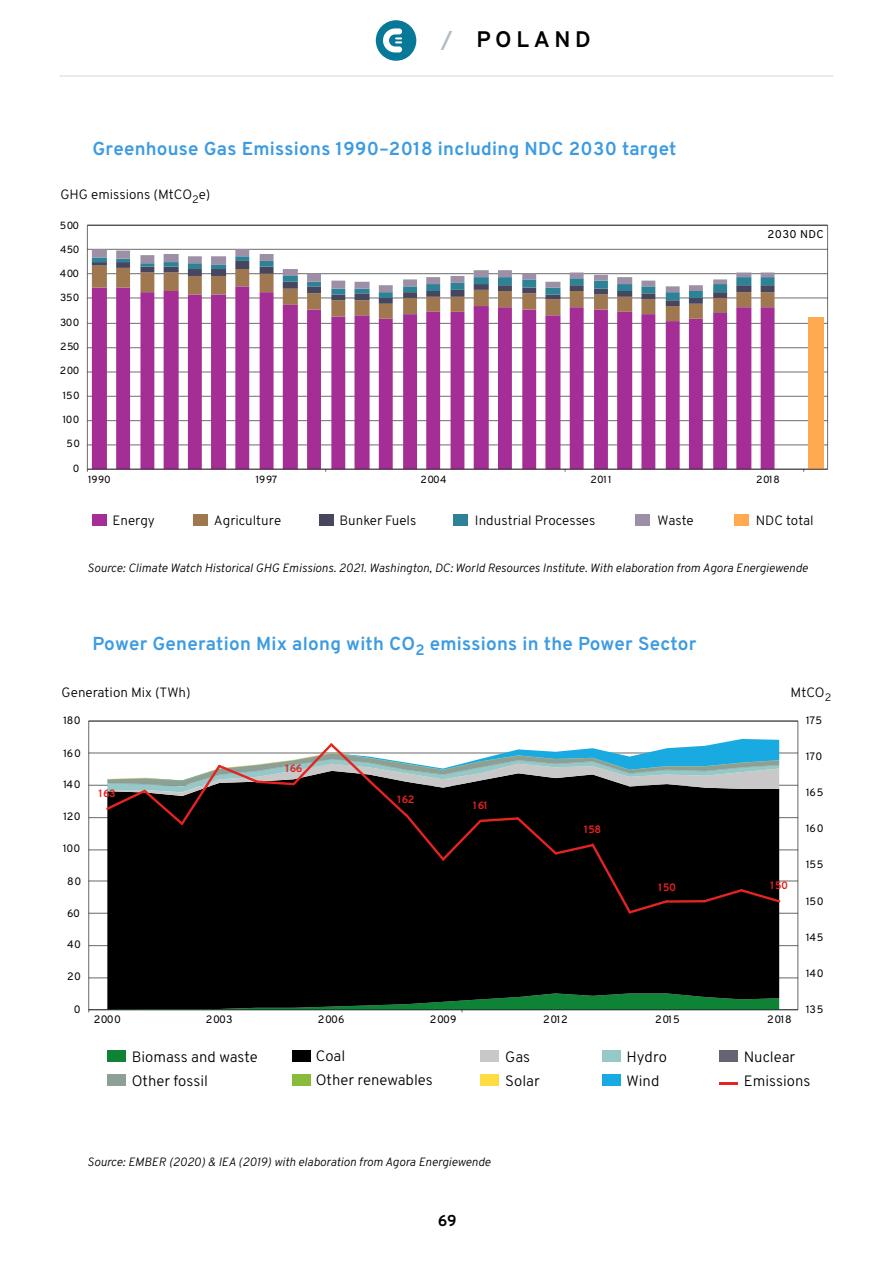
<style>
.page{position:relative;width:893px;height:1263px;background:#fff}
.page>*{position:absolute;margin:0;border:0;box-sizing:border-box;transform-origin:0 0}
.t1{font:700 22.5px "Overpass";letter-spacing:.21em;color:#000}
.t2{font:700 18.75px "Overpass";letter-spacing:.015em;color:#3c9be2}
.t3{font:700 15.75px "Overpass";color:#000}
.t4{font:300 15px/24px "Overpass";color:#000}
.t5{font:300 13.5px "Overpass";color:#000}
.t6{font:italic 300 12px "Overpass";color:#000}
.t7{font:11.25px "Overpass";letter-spacing:.03em;color:#000}
.t8{font:10.8px "Overpass";letter-spacing:.03em;color:#000}
.t9{font:700 10.8px "Overpass";letter-spacing:-.005em;color:#e52320}
.t10{font:10.35px "Overpass";letter-spacing:-.005em;color:#000}
.s1{color:#b2bcc7}
</style>
<div class="page">
<hr style="left:60px;top:75px;width:773px;height:2px;background:#e0e6ea">
<div style="left:376px;top:20px;width:40px;height:41px;background:#077897;border-radius:50%"></div>
<svg style="left:383px;top:28px;width:19px;height:24px"></svg>
<div style="left:107px;top:1051px;width:19px;height:11px;background:#0e8336"></div>
<div style="left:107px;top:1074px;width:19px;height:12px;background:#8ca096"></div>
<div style="left:292px;top:1051px;width:19px;height:11px;background:#000"></div>
<div style="left:292px;top:1074px;width:19px;height:12px;background:#88bb3c"></div>
<div style="left:480px;top:1051px;width:19px;height:11px;background:#c8c8c8"></div>
<div style="left:602px;top:1051px;width:18px;height:11px;background:#96c8c8"></div>
<div style="left:719px;top:1051px;width:19px;height:11px;background:#646473"></div>
<hr style="left:719px;top:1082px;width:19px;height:3px;background:#e52320">
<div style="left:480px;top:1074px;width:19px;height:12px;background:#ffdc44"></div>
<div style="left:602px;top:1074px;width:18px;height:12px;background:#1aaae2"></div>
<div style="left:92px;top:515px;width:14px;height:11px;background:#a52d96"></div>
<div style="left:193px;top:515px;width:15px;height:11px;background:#a07850"></div>
<div style="left:319px;top:515px;width:14px;height:11px;background:#46465f"></div>
<div style="left:453px;top:515px;width:15px;height:11px;background:#2d8296"></div>
<div style="left:734px;top:515px;width:14px;height:11px;background:#ffa950"></div>
<div style="left:635px;top:515px;width:15px;height:11px;background:#9d90a6"></div>
<hr style="left:89px;top:977px;width:709px;height:1px;background:#000;opacity:.5">
<hr style="left:89px;top:945px;width:709px;height:1px;background:#000;opacity:.5">
<hr style="left:89px;top:913px;width:709px;height:1px;background:#000;opacity:.5">
<hr style="left:89px;top:880px;width:709px;height:1px;background:#000;opacity:.5">
<hr style="left:89px;top:849px;width:709px;height:1px;background:#000;opacity:.5">
<hr style="left:89px;top:817px;width:709px;height:1px;background:#000;opacity:.5">
<hr style="left:89px;top:785px;width:709px;height:1px;background:#000;opacity:.5">
<hr style="left:89px;top:752px;width:709px;height:1px;background:#000;opacity:.5">
<div style="left:107px;top:916px;width:672px;height:77px;background:#000"></div>
<hr style="left:89px;top:1009px;width:709px;height:1px;background:#4b4b4b">
<svg style="left:107px;top:993px;width:672px;height:19px;background:#204d2f"></svg>
<svg style="left:104px;top:739px;width:675px;height:177px"></svg>
<div style="left:254px;top:777px;width:528px;height:138px;background:#000"></div>
<hr style="left:87px;top:444px;width:740px;height:1px;background:#000;opacity:.5">
<hr style="left:87px;top:420px;width:740px;height:1px;background:#000;opacity:.5">
<hr style="left:87px;top:396px;width:740px;height:1px;background:#000;opacity:.5">
<hr style="left:87px;top:371px;width:740px;height:2px;background:#000;opacity:.5">
<hr style="left:87px;top:347px;width:740px;height:1px;background:#000;opacity:.5">
<hr style="left:87px;top:323px;width:740px;height:1px;background:#000;opacity:.5">
<hr style="left:87px;top:297px;width:740px;height:1px;background:#b0b0b0">
<hr style="left:87px;top:273px;width:740px;height:1px;background:#898989">
<hr style="left:87px;top:249px;width:740px;height:1px;background:#888">
<svg style="left:92px;top:321px;width:682px;height:148px;fill:#a52d96"></svg>
<svg style="left:92px;top:249px;width:682px;height:72px"></svg>
<div style="left:808px;top:318px;width:15px;height:151px;background:#ffa950"></div>
<hr style="left:87px;top:469px;width:740px;height:1px;background:#000;opacity:.5">
<h1 class="t1" style="left:441px;top:23px;width:151px"><span class="s1">/</span> POLAND</h1>
<h2 class="t2" style="left:92px;top:135px;width:585px">Greenhouse Gas Emissions 1990–2018 including NDC 2030 target</h2>
<p class="t5" style="left:60px;top:185px;width:152px">GHG emissions (MtCO<sub>2</sub>e)</p>
<p class="t10" style="left:60px;top:218px;width:21px">500</p>
<p class="t10" style="left:60px;top:242px;width:21px">450</p>
<p class="t10" style="left:60px;top:266px;width:21px">400</p>
<p class="t10" style="left:60px;top:290px;width:21px">350</p>
<p class="t10" style="left:60px;top:315px;width:21px">300</p>
<p class="t10" style="left:60px;top:339px;width:21px">250</p>
<p class="t10" style="left:60px;top:363px;width:21px">200</p>
<p class="t10" style="left:63px;top:388px;width:19px">150</p>
<p class="t10" style="left:62px;top:412px;width:19px">100</p>
<p class="t10" style="left:66px;top:436px;width:15px">50</p>
<p class="t10" style="left:73px;top:460px;width:8px">0</p>
<p class="t7" style="left:768px;top:226px;width:58px">2030 NDC</p>
<p class="t10" style="left:767px;top:229px;width:51px">2030 NDC</p>
<p class="t10" style="left:88px;top:472px;width:24px">1990</p>
<p class="t10" style="left:256px;top:472px;width:23px">1997</p>
<p class="t10" style="left:420px;top:472px;width:28px">2004</p>
<p class="t10" style="left:590px;top:472px;width:23px">2011</p>
<p class="t10" style="left:756px;top:472px;width:25px">2018</p>
<p class="t10" style="left:123px;top:509px;width:35px">Energy</p>
<p class="t10" style="left:203px;top:509px;width:55px">Agriculture</p>
<p class="t10" style="left:553px;top:509px;width:30px">Waste</p>
<p class="t5" style="left:112px;top:511px;width:44px">Energy</p>
<p class="t5" style="left:214px;top:511px;width:69px">Agriculture</p>
<p class="t5" style="left:340px;top:511px;width:78px">Bunker Fuels</p>
<p class="t5" style="left:475px;top:511px;width:122px">Industrial Processes</p>
<p class="t5" style="left:657px;top:511px;width:38px">Waste</p>
<p class="t5" style="left:756px;top:511px;width:60px">NDC total</p>
<p class="t6" style="left:87px;top:559px;width:722px">Source: Climate Watch Historical GHG Emissions. 2021. Washington, DC: World Resources Institute. With elaboration from Agora Energiewende</p>
<h2 class="t2" style="left:92px;top:630px;width:605px">Power Generation Mix along with CO<sub>2</sub> emissions in the Power Sector</h2>
<p class="t5" style="left:62px;top:683px;width:131px">Generation Mix (TWh)</p>
<p class="t5" style="left:791px;top:683px;width:42px">MtCO<sub>2</sub></p>
<p class="t8" style="left:63px;top:713px;width:19px">180</p>
<p class="t8" style="left:63px;top:745px;width:19px">160</p>
<p class="t8" style="left:63px;top:776px;width:19px">140</p>
<p class="t8" style="left:63px;top:808px;width:19px">120</p>
<p class="t8" style="left:63px;top:841px;width:19px">100</p>
<p class="t8" style="left:67px;top:873px;width:16px">80</p>
<p class="t8" style="left:67px;top:905px;width:14px">60</p>
<p class="t8" style="left:67px;top:936px;width:16px">40</p>
<p class="t8" style="left:67px;top:969px;width:16px">20</p>
<p class="t8" style="left:74px;top:1001px;width:8px">0</p>
<p class="t8" style="left:806px;top:713px;width:18px">175</p>
<p class="t9" style="left:98px;top:786px;width:19px">163</p>
<p class="t9" style="left:285px;top:761px;width:19px">166</p>
<p class="t9" style="left:397px;top:792px;width:19px">162</p>
<p class="t9" style="left:473px;top:798px;width:17px">161</p>
<p class="t9" style="left:584px;top:822px;width:19px">158</p>
<p class="t9" style="left:658px;top:879px;width:19px">150</p>
<p class="t9" style="left:770px;top:878px;width:19px">150</p>
<p class="t8" style="left:94px;top:1012px;width:29px">2000</p>
<p class="t8" style="left:206px;top:1012px;width:28px">2003</p>
<p class="t8" style="left:318px;top:1012px;width:28px">2006</p>
<p class="t8" style="left:430px;top:1012px;width:28px">2009</p>
<p class="t8" style="left:543px;top:1012px;width:26px">2012</p>
<p class="t8" style="left:655px;top:1012px;width:26px">2015</p>
<p class="t8" style="left:767px;top:1012px;width:26px">2018</p>
<p class="t8" style="left:806px;top:749px;width:18px">170</p>
<p class="t8" style="left:806px;top:784px;width:19px">165</p>
<p class="t8" style="left:806px;top:820px;width:19px">160</p>
<p class="t8" style="left:806px;top:856px;width:19px">155</p>
<p class="t8" style="left:806px;top:893px;width:19px">150</p>
<p class="t8" style="left:806px;top:929px;width:19px">145</p>
<p class="t8" style="left:806px;top:965px;width:19px">140</p>
<p class="t8" style="left:806px;top:1001px;width:19px">135</p>
<p class="t4" style="left:316px;top:1044px;width:119px">Coal<br>Other renewables</p>
<p class="t4" style="left:132px;top:1045px;width:127px">Biomass and waste<br>Other fossil</p>
<p class="t4" style="left:505px;top:1045px;width:36px">Gas<br>Solar</p>
<p class="t4" style="left:626px;top:1045px;width:42px">Hydro<br>Wind</p>
<p class="t4" style="left:744px;top:1045px;width:68px">Nuclear<br>Emissions</p>
<p class="t6" style="left:87px;top:1154px;width:405px">Source: EMBER (2020) &amp; IEA (2019) with elaboration from Agora Energiewende</p>
<h3 class="t3" style="left:438px;top:1209px;width:20px">69</h3>
</div>
